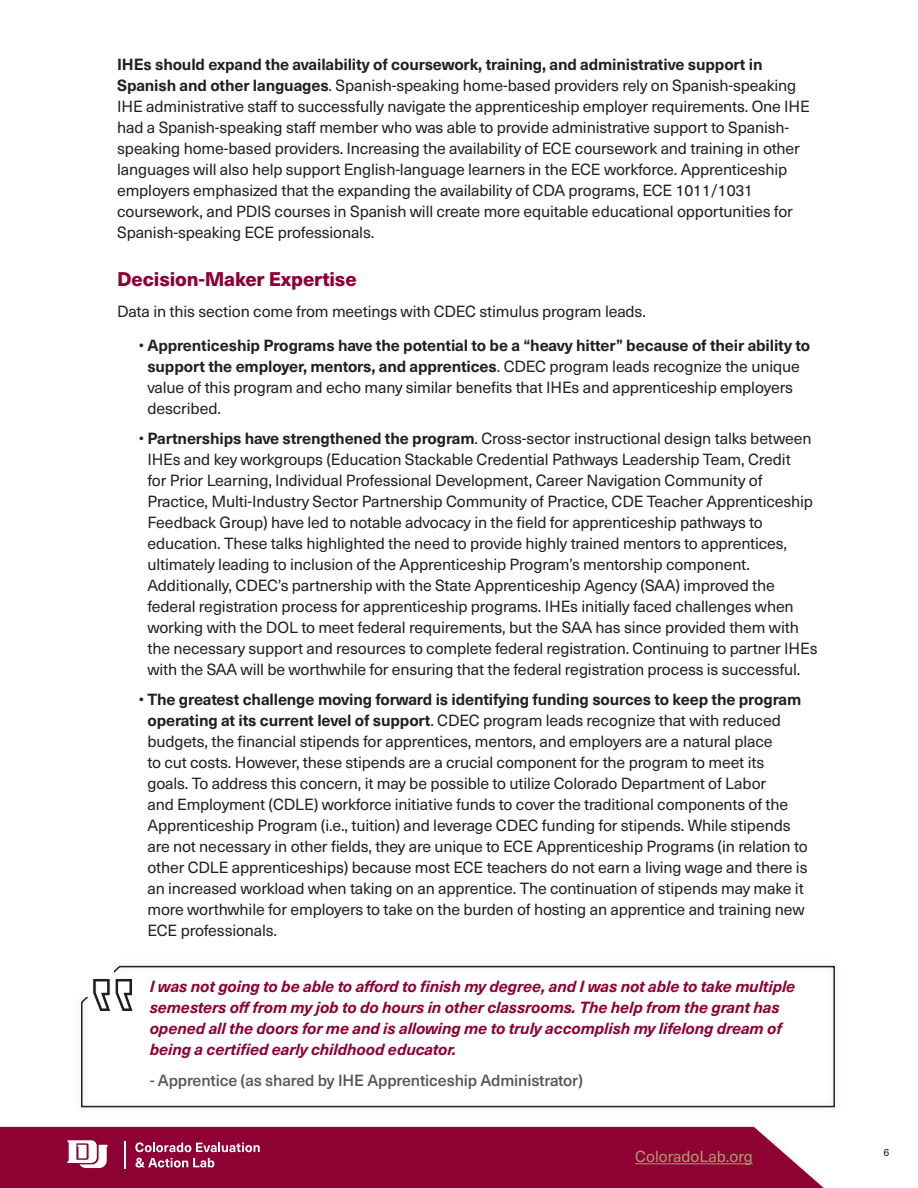
<style>
.page{position:relative;width:918px;height:1188px;background:#fff}
.page>*{position:absolute;margin:0;border:0;box-sizing:border-box;transform-origin:0 0}
.black_subhead{font:800 19.5px "Neue Haas Unica W1 G";letter-spacing:-.01em;color:#8d0233}
.main_copy_bullets{font:15.9px/21px "Neue Haas Unica W1 G";letter-spacing:-.01em;color:#231f20}
.main_copy{font:15.9px/21px "Neue Haas Unica W1 G";letter-spacing:-.01em;color:#231f20}
.quote_box_ital_copy{font:italic 700 15.9px/21px "Neue Haas Unica W1 G";letter-spacing:-.01em;color:#8d0233}
.quote_author{font:500 15.9px "Neue Haas Unica W1 G";letter-spacing:-.01em;color:#52555b}
.t1{font:15.75px "Neue Haas Unica W1 G";color:#ad9d6e}
.t2{font:10.5px "Neue Haas Unica W1 G";color:#231f20}
.s1{font-weight:700}
</style>
<div class="page">
<div style="left:0;top:1127px;width:824px;height:61px;background:#8d0233"></div>
<svg style="left:135px;top:1142px;width:125px;height:10px"></svg>
<svg style="left:135px;top:1158px;width:79px;height:10px"></svg>
<svg style="left:125px;top:1141px;width:1px;height:28px"></svg>
<svg style="left:68px;top:1140px;width:40px;height:28px"></svg>
<div style="left:73px;top:958px;width:770px;height:157px;background:#fafafa"></div>
<svg style="left:81px;top:965px;width:754px;height:143px"></svg>
<div style="left:77px;top:950px;width:37px;height:47px;background:#fff"></div>
<svg style="left:92px;top:978px;width:42px;height:34px"></svg>
<hr style="left:635px;top:1163px;width:118px;height:1px;background:#ad9d6e">
<p class="main_copy" style="left:117px;top:53px;width:694px"><span class="s1">IHEs should expand the availability of coursework, training, and administrative support in Spanish and other languages</span>. Spanish-speaking home-based providers rely on Spanish-speaking IHE administrative staff to successfully navigate the apprenticeship employer requirements. One IHE had a Spanish-speaking staff member who was able to provide administrative support to Spanish&shy;speaking home-based providers. Increasing the availability of ECE coursework and training in other languages will also help support English-language learners in the ECE workforce. Apprenticeship employers emphasized that the expanding the availability of CDA programs, ECE 1011/1031 coursework, and PDIS courses in Spanish will create more equitable educational opportunities for Spanish-speaking ECE professionals.</p>
<p class="black_subhead" style="left:117px;top:264px;width:241px">Decision-Maker Expertise</p>
<p class="main_copy" style="left:117px;top:300px;width:530px">Data in this section come from meetings with CDEC stimulus program leads.</p>
<p class="main_copy_bullets" style="left:147px;top:334px;width:664px;text-indent:-9px">• <span class="s1">Apprenticeship Programs have the potential to be a “heavy hitter” because of their ability to support the employer, mentors, and apprentices</span>. CDEC program leads recognize the unique value of this program and echo many similar benefits that IHEs and apprenticeship employers described.</p>
<p class="main_copy_bullets" style="left:147px;top:427px;width:672px;text-indent:-9px">• <span class="s1">Partnerships have strengthened the program</span>. Cross-sector instructional design talks between IHEs and key workgroups (Education Stackable Credential Pathways Leadership Team, Credit<br>for Prior Learning, Individual Professional Development, Career Navigation Community of Practice, Multi-Industry Sector Partnership Community of Practice, CDE Teacher Apprenticeship Feedback Group) have led to notable advocacy in the field for apprenticeship pathways to education. These talks highlighted the need to provide highly trained mentors to apprentices, ultimately leading to inclusion of the Apprenticeship Program’s mentorship component.<br>Additionally, CDEC’s partnership with the State Apprenticeship Agency (SAA) improved the federal registration process for apprenticeship programs. IHEs initially faced challenges when working with the DOL to meet federal requirements, but the SAA has since provided them with the necessary support and resources to complete federal registration. Continuing to partner IHEs with the SAA will be worthwhile for ensuring that the federal registration process is successful.</p>
<p class="main_copy_bullets" style="left:147px;top:688px;width:662px;text-indent:-9px">• <span class="s1">The greatest challenge moving forward is identifying funding sources to keep the program operating at its current level of support</span>. CDEC program leads recognize that with reduced budgets, the financial stipends for apprentices, mentors, and employers are a natural place<br>to cut costs. However, these stipends are a crucial component for the program to meet its goals. To address this concern, it may be possible to utilize Colorado Department of Labor<br>and Employment (CDLE) workforce initiative funds to cover the traditional components of the Apprenticeship Program (i.e., tuition) and leverage CDEC funding for stipends. While stipends are not necessary in other fields, they are unique to ECE Apprenticeship Programs (in relation to other CDLE apprenticeships) because most ECE teachers do not earn a living wage and there is an increased workload when taking on an apprentice. The continuation of stipends may make it more worthwhile for employers to take on the burden of hosting an apprentice and training new ECE professionals.</p>
<p class="quote_box_ital_copy" style="left:150px;top:975px;width:647px">I was not going to be able to afford to finish my degree, and I was not able to take multiple semesters off from my job to do hours in other classrooms. The help from the grant has opened all the doors for me and is allowing me to truly accomplish my lifelong dream of being a certified early childhood educator.</p>
<p class="quote_author" style="left:150px;top:1069px;width:435px">- Apprentice (as shared by IHE Apprenticeship Administrator)</p>
<p class="t1" style="left:635px;top:1145px;width:119px">ColoradoLab.org</p>
<p class="t2" style="left:883px;top:1144px;width:7px">6</p>
</div>
